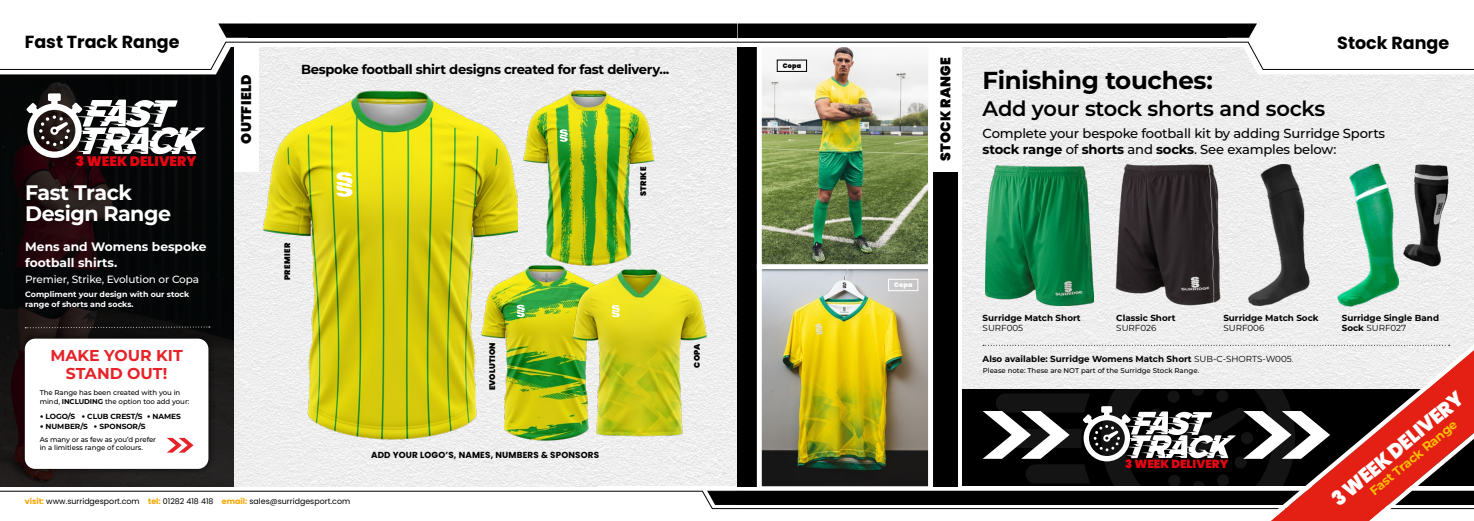
<style>
.page{position:relative;width:1474px;height:521px;background:#fff}
.page>*{position:absolute;margin:0;border:0;box-sizing:border-box;transform-origin:0 0}
.t1{font:700 24.5px "Montserrat";letter-spacing:-.01em;color:#000}
.t2{font:600 21px "Montserrat";letter-spacing:-.01em;color:#000}
.t3{font:700 21px/21px "Montserrat";letter-spacing:-.025em;color:#fff}
.t4{font:900 20.39px "Poppins";color:#fff;scale:.95 1}
.t5{font:700 17.5px "Poppins";color:#000}
.t6{font:700 15.75px/17.5px "Montserrat";color:#e52329;text-align:center}
.t7{font:900 14px "Poppins";letter-spacing:.01em;color:#000}
.t8{font:900 13.74px "Poppins";color:#e30613}
.t9{font:500 13.12px/15.8px "Montserrat";letter-spacing:-.01em;color:#000}
.t10{font:700 13.12px "Montserrat";letter-spacing:-.025em;color:#000}
.t11{font:700 12.51px "Montserrat";color:#fcbe00}
.t12{font:700 12.25px/15.8px "Montserrat";color:#fff}
.t13{font:900 11.72px "Poppins";color:#e30613}
.t14{font:500 10.5px "Montserrat";letter-spacing:-.015em;color:#fff}
.t15{font:700 8.75px/10.5px "Montserrat";color:#000}
.t16{font:700 8.75px "Poppins";letter-spacing:.02em;color:#000}
.t17{font:8.75px "Montserrat";color:#000}
.t18{font:900 8.05px "Poppins";letter-spacing:.03em;color:#000}
.t19{font:7.88px "Poppins";color:#000}
.t20{font:700 7.88px/10.5px "Montserrat";color:#fff}
.t21{font:700 7.44px "Montserrat";letter-spacing:-.01em;color:#000}
.t22{font:500 7px/8.8px "Montserrat";letter-spacing:-.01em;color:#000}
.t23{font:900 6.48px "Poppins";color:#000}
.t24{font:900 6.48px "Poppins";color:#fff}
.s1{font-weight:700}
.s2{font-family:"Poppins";font-weight:900}
.s3{font-weight:700;color:#f7a600}
.s4{font-weight:400}
.s5{font-weight:400;font-size:7px}
</style>
<div class="page">
<img style="left:233px;top:70px;width:504px;height:300px">
<img style="left:0;top:74px;width:233px;height:296px">
<svg style="left:25px;top:326px;width:185px;height:3px"></svg>
<div style="left:18px;top:332px;width:197px;height:144px;background:#000;opacity:.75"></div>
<div style="left:25px;top:339px;width:183px;height:130px;background:#fff;border-radius:10px"></div>
<svg style="left:249px;top:23px;width:487px;height:47px"></svg>
<svg style="left:0;top:23px;width:249px;height:51px"></svg>
<div style="left:248px;top:24px;width:489px;height:13px;background:#000"></div>
<div style="left:248px;top:24px;width:489px;height:14px;border:1px solid #000"></div>
<svg style="left:26px;top:93px;width:179px;height:65px"></svg>
<div style="left:234px;top:47px;width:25px;height:124px;background:#fff"></div>
<img style="left:523px;top:88px;width:132px;height:176px">
<svg style="left:559px;top:129px;width:9px;height:13px"></svg>
<img style="left:517px;top:263px;width:95px;height:107px">
<svg style="left:517px;top:305px;width:8px;height:12px"></svg>
<img style="left:260px;top:90px;width:257px;height:280px">
<svg style="left:336px;top:172px;width:16px;height:25px"></svg>
<div style="left:737px;top:47px;width:220px;height:439px;background:#000"></div>
<img style="left:762px;top:270px;width:165px;height:100px">
<div style="left:756px;top:264px;width:177px;height:227px;border:5px solid #fff"></div>
<img style="left:762px;top:70px;width:165px;height:193px">
<div style="left:756px;top:42px;width:177px;height:227px;border:5px solid #fff"></div>
<div style="left:933px;top:47px;width:24px;height:124px;background:#fff"></div>
<img style="left:962px;top:70px;width:511px;height:300px">
<img style="left:1401px;top:163px;width:48px;height:104px">
<svg style="left:983px;top:345px;width:257px;height:1px"></svg>
<svg style="left:736px;top:23px;width:489px;height:47px"></svg>
<svg style="left:1225px;top:23px;width:248px;height:51px"></svg>
<div style="left:738px;top:24px;width:488px;height:13px;background:#000"></div>
<div style="left:737px;top:24px;width:490px;height:14px;border:1px solid #000"></div>
<img style="left:1246px;top:164px;width:64px;height:142px">
<img style="left:1101px;top:159px;width:130px;height:152px">
<svg style="left:1240px;top:323px;width:233px;height:47px"></svg>
<svg style="left:0;top:370px;width:1473px;height:151px"></svg>
<div style="left:777px;top:60px;width:29px;height:12px;border:1px solid #000"></div>
<div style="left:888px;top:279px;width:30px;height:12px;border:1px solid #fff"></div>
<img style="left:985px;top:166px;width:108px;height:139px">
<img style="left:1337px;top:163px;width:61px;height:143px">
<img style="left:568px;top:264px;width:144px;height:179px">
<svg style="left:612px;top:305px;width:8px;height:12px"></svg>
<h3 class="t5" style="left:25px;top:32px;width:156px">Fast Track Range</h3>
<h3 class="t8" style="left:76px;top:153px;width:122px">3 WEEK DELIVERY</h3>
<h2 class="t3" style="left:25px;top:181px;width:147px">Fast Track<br>Design Range</h2>
<h3 class="t12" style="left:25px;top:238px;width:183px">Mens and Womens bespoke football shirts.</h3>
<h3 class="t14" style="left:25px;top:271px;width:175px">Premier, Strike, Evolution or Copa</h3>
<p class="t20" style="left:25px;top:288px;width:166px">Compliment your design with our stock range of shorts and socks.</p>
<h3 class="t6" style="left:50px;top:346px;width:134px">MAKE YOUR KIT<br>STAND OUT!</h3>
<p class="t22" style="left:40px;top:388px;width:151px">The Range has been created with you in mind, <span class="s1">INCLUDING</span> the option too add your:</p>
<p class="t21" style="left:40px;top:411px;width:143px"><span class="s2">•</span> LOGO/S <span class="s2">•</span> CLUB CREST/S <span class="s2">•</span> NAMES</p>
<p class="t21" style="left:40px;top:420px;width:107px"><span class="s2">•</span> NUMBER/S <span class="s2">•</span> SPONSOR/S</p>
<p class="t22" style="left:40px;top:434px;width:118px">As many or as few as you’d prefer in a limitless range of colours.</p>
<h3 class="t7" style="left:238px;top:144px;width:70px;rotate:-90deg">OUTFIELD</h3>
<h3 class="t10" style="left:301px;top:60px;width:370px">Bespoke football shirt designs created for fast delivery...</h3>
<p class="t18" style="left:283px;top:280px;width:38px;rotate:-90deg">PREMIER</p>
<p class="t18" style="left:638px;top:196px;width:31px;rotate:-90deg">STRIKE</p>
<p class="t18" style="left:487px;top:390px;width:50px;rotate:-90deg">EVOLUTION</p>
<p class="t18" style="left:692px;top:367px;width:25px;rotate:-90deg">COPA</p>
<p class="t16" style="left:371px;top:450px;width:230px">ADD YOUR LOGO’S, NAMES, NUMBERS &amp; SPONSORS</p>
<p class="t19" style="left:25px;top:497px;width:327px"><span class="s3">visit:</span> www.surridgesport.com <span class="s3">tel:</span> 01282 418 418 <span class="s3">email:</span> sales@surridgesport.com</p>
<p class="t23" style="left:783px;top:62px;width:20px">Copa</p>
<h3 class="t7" style="left:937px;top:161px;width:105px;rotate:-90deg">STOCK RANGE</h3>
<h1 class="t1" style="left:982px;top:63px;width:232px">Finishing touches:</h1>
<h2 class="t2" style="left:982px;top:93px;width:344px">Add your stock shorts and socks</h2>
<h3 class="t5" style="left:1337px;top:32px;width:113px">Stock Range</h3>
<h3 class="t9" style="left:982px;top:125px;width:404px">Complete your bespoke football kit by adding Surridge Sports <span class="s1">stock range</span> of <span class="s1">shorts</span> and <span class="s1">socks</span>. See examples below:</h3>
<p class="t24" style="left:894px;top:281px;width:20px">Copa</p>
<p class="t15" style="left:982px;top:312px;width:100px">Surridge Match Short</p>
<p class="t17" style="left:982px;top:322px;width:42px">SURF005</p>
<p class="t15" style="left:982px;top:353px;width:312px">Also available: Surridge Womens Match Short <span class="s4">SUB-C-SHORTS-W005</span><span class="s5">.</span></p>
<p class="t22" style="left:982px;top:365px;width:218px">Please note: These are NOT part of the Surridge Stock Range.</p>
<p class="t15" style="left:1116px;top:312px;width:61px">Classic Short</p>
<p class="t17" style="left:1116px;top:322px;width:42px">SURF026</p>
<p class="t15" style="left:1223px;top:312px;width:97px">Surridge Match Sock</p>
<p class="t17" style="left:1223px;top:322px;width:42px">SURF006</p>
<p class="t15" style="left:1341px;top:312px;width:99px">Surridge Single Band<br>Sock <span class="s4">SURF027</span></p>
<h3 class="t13" style="left:1125px;top:457px;width:105px">3 WEEK DELIVERY</h3>
<h3 class="t4" style="left:1326px;top:492px;width:175px;rotate:-40deg">3 WEEK DELIVERY</h3>
<h3 class="t11" style="left:1365px;top:486px;width:111px;rotate:-40deg">Fast Track Range</h3>
</div>
